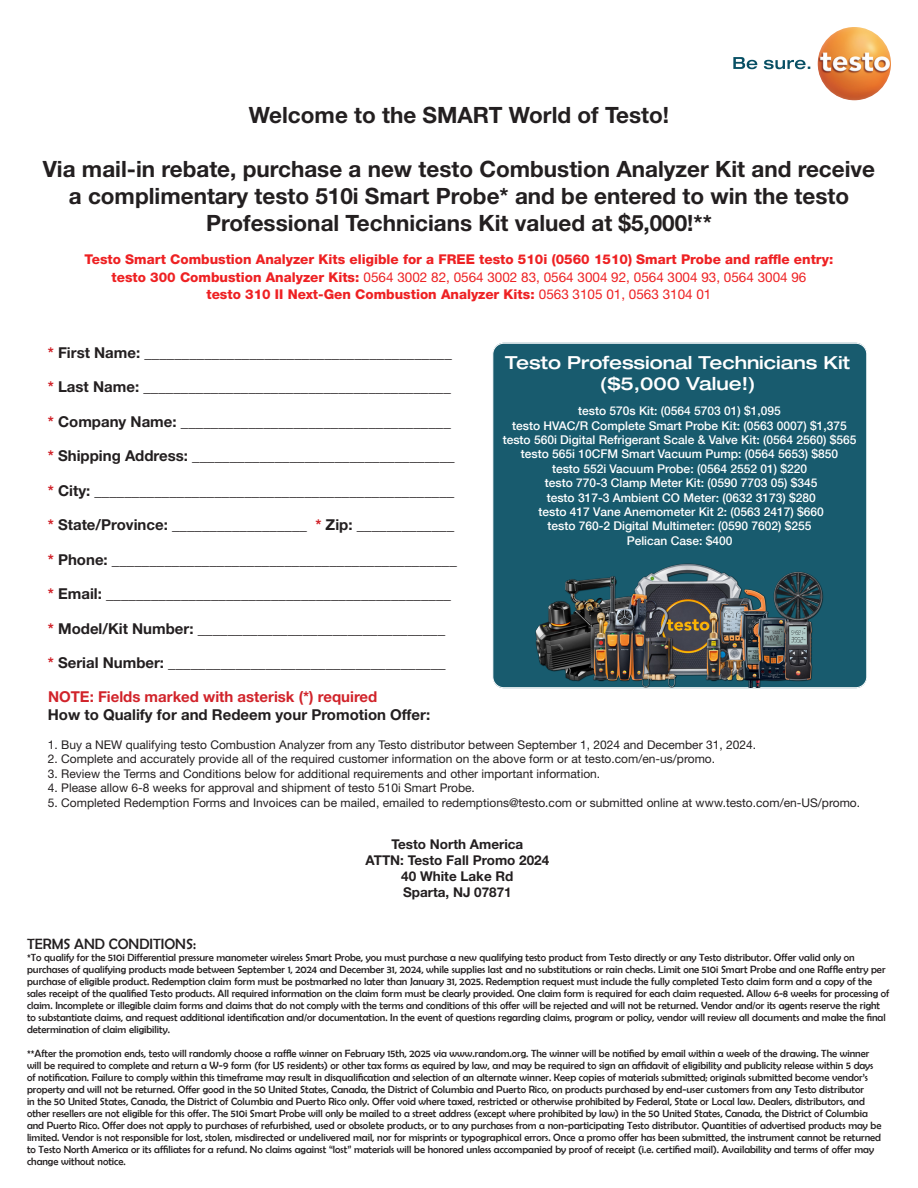
<style>
.page{position:relative;width:918px;height:1188px;background:#fff}
.page>*{position:absolute;margin:0;border:0;box-sizing:border-box;transform-origin:0 0}
.t1{font:700 22.5px/27px "Helvetica Neue LT Std";color:#231f20;text-align:center}
.t2{font:500 expanded 18px/21px "Helvetica Neue LTW1 G";letter-spacing:-.005em;color:#fff;text-align:center}
.t3{font:700 15px "Helvetica Neue LT Std";color:#231f20}
.t4{font:700 15px "Helvetica Neue LT Std";color:#d1232a}
.t5{font:15px "Berlin Sans FB";color:#231f20}
.t6{font:800 13.5px "Helvetica Neue LTW1 G";color:#ee2123}
.t7{font:13.5px "Helvetica Neue LTW1 G";color:#ee2123}
.t8{font:700 13.5px "Helvetica Neue LT Std";color:#231f20}
.t9{font:12px "Helvetica Neue LTW1 G";color:#231f20}
.t10{font:500 12px/14.4px "Helvetica Neue LT Com";color:#fff;text-align:center}
.t11{font:10.5px/12px "Berlin Sans FB";color:#231f20}
.s1{font-weight:800}
.s2{font-weight:400}
.s3{color:#d1232a}
</style>
<div class="page">
<svg style="left:733px;top:57px;width:77px;height:12px"></svg>
<img style="left:818px;top:27px;width:73px;height:73px;border-radius:37px">
<div style="left:493px;top:343px;width:374px;height:345px;background:#185b6e;border-radius:11px"></div>
<img style="left:535px;top:563px;width:288px;height:124px">
<p class="t1" style="left:249px;top:101px;width:422px">Welcome to the SMART World of Testo!</p>
<p class="t1" style="left:43px;top:155px;width:834px">Via mail-in rebate, purchase a new testo Combustion Analyzer Kit and receive a complimentary testo 510i Smart Probe* and be entered to win the testo<br>Professional Technicians Kit valued at $5,000!**</p>
<p class="t6" style="left:85px;top:251px;width:750px">Testo Smart Combustion Analyzer Kits eligible for a FREE testo 510i (0560 1510) Smart Probe and raffle entry:</p>
<p class="t7" style="left:112px;top:268px;width:696px"><span class="s1">testo 300 Combustion Analyzer Kits:</span> 0564 3002 82, 0564 3002 83, 0564 3004 92, 0564 3004 93, 0564 3004 96</p>
<p class="t6" style="left:207px;top:286px;width:506px">testo 310 II Next-Gen Combustion Analyzer Kits: <span class="s2">0563 3105 01, 0563 3104 01</span></p>
<p class="t3" style="left:48px;top:343px;width:406px"><span class="s3">*</span> First Name: _________________________________________</p>
<p class="t3" style="left:48px;top:378px;width:405px"><span class="s3">*</span> Last Name: _________________________________________</p>
<p class="t3" style="left:48px;top:412px;width:405px"><span class="s3">*</span> Company Name: ____________________________________</p>
<p class="t3" style="left:48px;top:447px;width:408px"><span class="s3">*</span> Shipping Address: ___________________________________</p>
<p class="t3" style="left:48px;top:481px;width:408px"><span class="s3">*</span> City: ________________________________________________</p>
<p class="t3" style="left:48px;top:516px;width:408px"><span class="s3">*</span> State/Province: __________________ <span class="s3">*</span> Zip: _____________</p>
<p class="t3" style="left:48px;top:550px;width:411px"><span class="s3">*</span> Phone: ______________________________________________</p>
<p class="t3" style="left:48px;top:585px;width:405px"><span class="s3">*</span> Email: ______________________________________________</p>
<p class="t3" style="left:48px;top:619px;width:399px"><span class="s3">*</span> Model/Kit Number: _________________________________</p>
<p class="t3" style="left:48px;top:654px;width:400px"><span class="s3">*</span> Serial Number: _____________________________________</p>
<p class="t4" style="left:48px;top:687px;width:331px">NOTE: Fields marked with asterisk (*) required</p>
<p class="t2" style="left:505px;top:351px;width:346px">Testo Professional Technicians Kit ($5,000 Value!)</p>
<p class="t10" style="left:503px;top:404px;width:355px">testo 570s Kit: (0564 5703 01) $1,095<br>testo HVAC/R Complete Smart Probe Kit: (0563 0007) $1,375 testo 560i Digital Refrigerant Scale &amp; Valve Kit: (0564 2560) $565 testo 565i 10CFM Smart Vacuum Pump: (0564 5653) $850<br>testo 552i Vacuum Probe: (0564 2552 01) $220<br>testo 770-3 Clamp Meter Kit: (0590 7703 05) $345<br>testo 317-3 Ambient CO Meter: (0632 3173) $280<br>testo 417 Vane Anemometer Kit 2: (0563 2417) $660<br>testo 760-2 Digital Multimeter: (0590 7602) $255<br>Pelican Case: $400</p>
<p class="t3" style="left:48px;top:706px;width:384px">How to Qualify for and Redeem your Promotion Offer:</p>
<p class="t9" style="left:48px;top:737px;width:710px">1. Buy a NEW qualifying testo Combustion Analyzer from any Testo distributor between September 1, 2024 and December 31, 2024.</p>
<p class="t9" style="left:48px;top:752px;width:669px">2. Complete and accurately provide all of the required customer information on the above form or at testo.com/en-us/promo.</p>
<p class="t9" style="left:48px;top:766px;width:554px">3. Review the Terms and Conditions below for additional requirements and other important information.</p>
<p class="t9" style="left:48px;top:781px;width:429px">4. Please allow 6-8 weeks for approval and shipment of testo 510i Smart Probe.</p>
<p class="t9" style="left:48px;top:795px;width:814px">5. Completed Redemption Forms and Invoices can be mailed, emailed to redemptions@testo.com or submitted online at www.testo.com/en-US/promo.</p>
<p class="t8" style="left:391px;top:835px;width:133px">Testo North America</p>
<p class="t8" style="left:366px;top:852px;width:185px">ATTN: Testo Fall Promo 2024</p>
<p class="t8" style="left:401px;top:868px;width:114px">40 White Lake Rd</p>
<p class="t8" style="left:403px;top:884px;width:110px">Sparta, NJ 07871</p>
<p class="t5" style="left:27px;top:936px;width:171px">TERMS AND CONDITIONS:</p>
<p class="t11" style="left:27px;top:951px;width:864px">*To qualify for the 510i Differential pressure manometer wireless Smart Probe, you must purchase a new qualifying testo product from Testo directly or any Testo distributor. Offer valid only on purchases of qualifying products made between September 1, 2024 and December 31, 2024, while supplies last and no substitutions or rain checks. Limit one 510i Smart Probe and one Raffle entry per purchase of eligible product. Redemption claim form must be postmarked no later than January 31, 2025. Redemption request must include the fully completed Testo claim form and a copy of the sales receipt of the qualified Testo products. All required information on the claim form must be clearly provided. One claim form is required for each claim requested. Allow 6-8 weeks for processing of claim. Incomplete or illegible claim forms and claims that do not comply with the terms and conditions of this offer will be rejected and will not be returned. Vendor and/or its agents reserve the right to substantiate claims, and request additional identification and/or documentation. In the event of questions regarding claims, program or policy, vendor will review all documents and make the final determination of claim eligibility.</p>
<p class="t11" style="left:27px;top:1048px;width:856px">**After the promotion ends, testo will randomly choose a raffle winner on February 15th, 2025 via www.random.org. The winner will be notified by email within a week of the drawing. The winner will be required to complete and return a W-9 form (for US residents) or other tax forms as equired by law, and may be required to sign an affidavit of eligibility and publicity release within 5 days of notification. Failure to comply within this timeframe may result in disqualification and selection of an alternate winner. Keep copies of materials submitted; originals submitted become vendor’s property and will not be returned. Offer good in the 50 United States, Canada, the District of Columbia and Puerto Rico, on products purchased by end-user customers from any Testo distributor<br>in the 50 United States, Canada, the District of Columbia and Puerto Rico only. Offer void where taxed, restricted or otherwise prohibited by Federal, State or Local law. Dealers, distributors, and other resellers are not eligible for this offer. The 510i Smart Probe will only be mailed to a street address (except where prohibited by law) in the 50 United States, Canada, the District of Columbia and Puerto Rico. Offer does not apply to purchases of refurbished, used or obsolete products, or to any purchases from a non-participating Testo distributor. Quantities of advertised products may be limited. Vendor is not responsible for lost, stolen, misdirected or undelivered mail, nor for misprints or typographical errors. Once a promo offer has been submitted, the instrument cannot be returned to Testo North America or its affiliates for a refund. No claims against “lost” materials will be honored unless accompanied by proof of receipt (i.e. certified mail). Availability and terms of offer may change without notice.</p>
</div>
